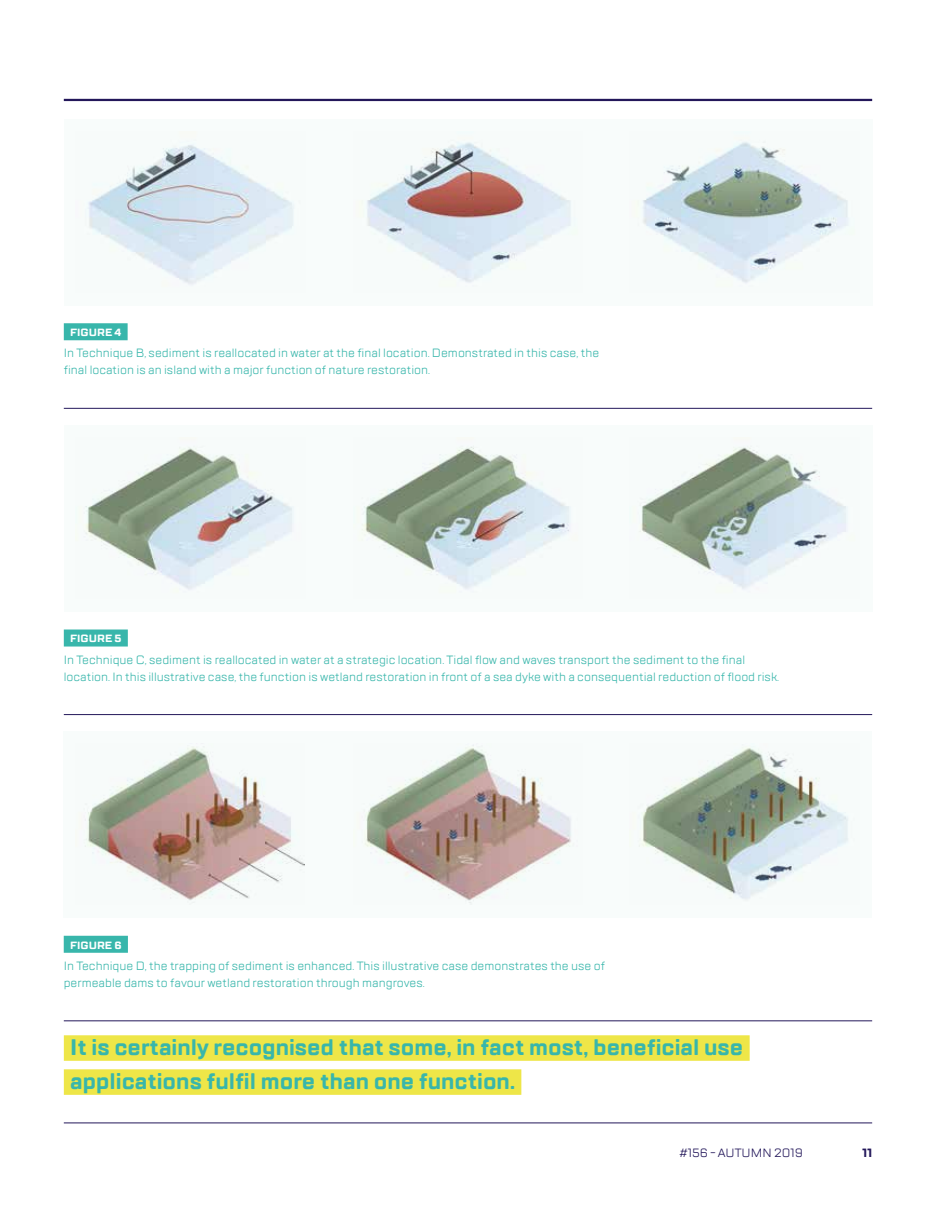
<style>
.page{position:relative;width:936px;height:1225px;background:#fff}
.page>*{position:absolute;margin:0;border:0;box-sizing:border-box;transform-origin:0 0}
.t1{font:700 22.5px/34px "TT Lakes";color:#38b6ab}
.t2{font:12px/17px "TT Lakes";color:#38b6ab}
.t3{font:12px "TT Lakes";color:#23175a}
.t4{font:700 12px "TT Lakes";color:#23175a}
.t5{font:700 10.5px "TT Lakes";color:#fff}
</style>
<div class="page">
<hr style="left:64px;top:99px;width:808px;height:2px;background:#23175a">
<hr style="left:64px;top:408px;width:808px;height:1px;background:#23175a">
<hr style="left:64px;top:714px;width:808px;height:1px;background:#23175a">
<hr style="left:64px;top:1020px;width:808px;height:1px;background:#23175a">
<hr style="left:64px;top:1122px;width:808px;height:1px;background:#23175a">
<svg style="left:85px;top:131px;width:769px;height:156px"></svg>
<svg style="left:75px;top:445px;width:773px;height:148px;fill:#f5faf9"></svg>
<div style="left:64px;top:323px;width:64px;height:17px;background:#38b6ab"></div>
<div style="left:64px;top:629px;width:64px;height:17px;background:#38b6ab"></div>
<div style="left:64px;top:1035px;width:685px;height:25px;background:#eee648"></div>
<div style="left:64px;top:1069px;width:457px;height:25px;background:#eee648"></div>
<svg style="left:83px;top:743px;width:766px;height:162px;fill:#f6faf9"></svg>
<div style="left:64px;top:935px;width:64px;height:17px;background:#38b6ab"></div>
<p class="t5" style="left:70px;top:326px;width:53px">FIGURE 4</p>
<p class="t2" style="left:64px;top:344px;width:537px">In Technique B, sediment is reallocated in water at the final location. Demonstrated in this case, the final location is an island with a major function of nature restoration.</p>
<p class="t5" style="left:70px;top:632px;width:53px">FIGURE 5</p>
<p class="t2" style="left:64px;top:651px;width:716px">In Technique C, sediment is reallocated in water at a strategic location. Tidal flow and waves transport the sediment to the final location. In this illustrative case, the function is wetland restoration in front of a sea dyke with a consequential reduction of flood risk.</p>
<p class="t5" style="left:70px;top:938px;width:53px">FIGURE 6</p>
<p class="t2" style="left:64px;top:957px;width:542px">In Technique D, the trapping of sediment is enhanced. This illustrative case demonstrates the use of permeable dams to favour wetland restoration through mangroves.</p>
<h1 class="t1" style="left:70px;top:1030px;width:674px">It is certainly recognised that some, in fact most, beneficial use applications fulfil more than one function.</h1>
<p class="t3" style="left:679px;top:1145px;width:125px">#156 - AUTUMN 2019</p>
<p class="t4" style="left:862px;top:1145px;width:11px">11</p>
</div>
